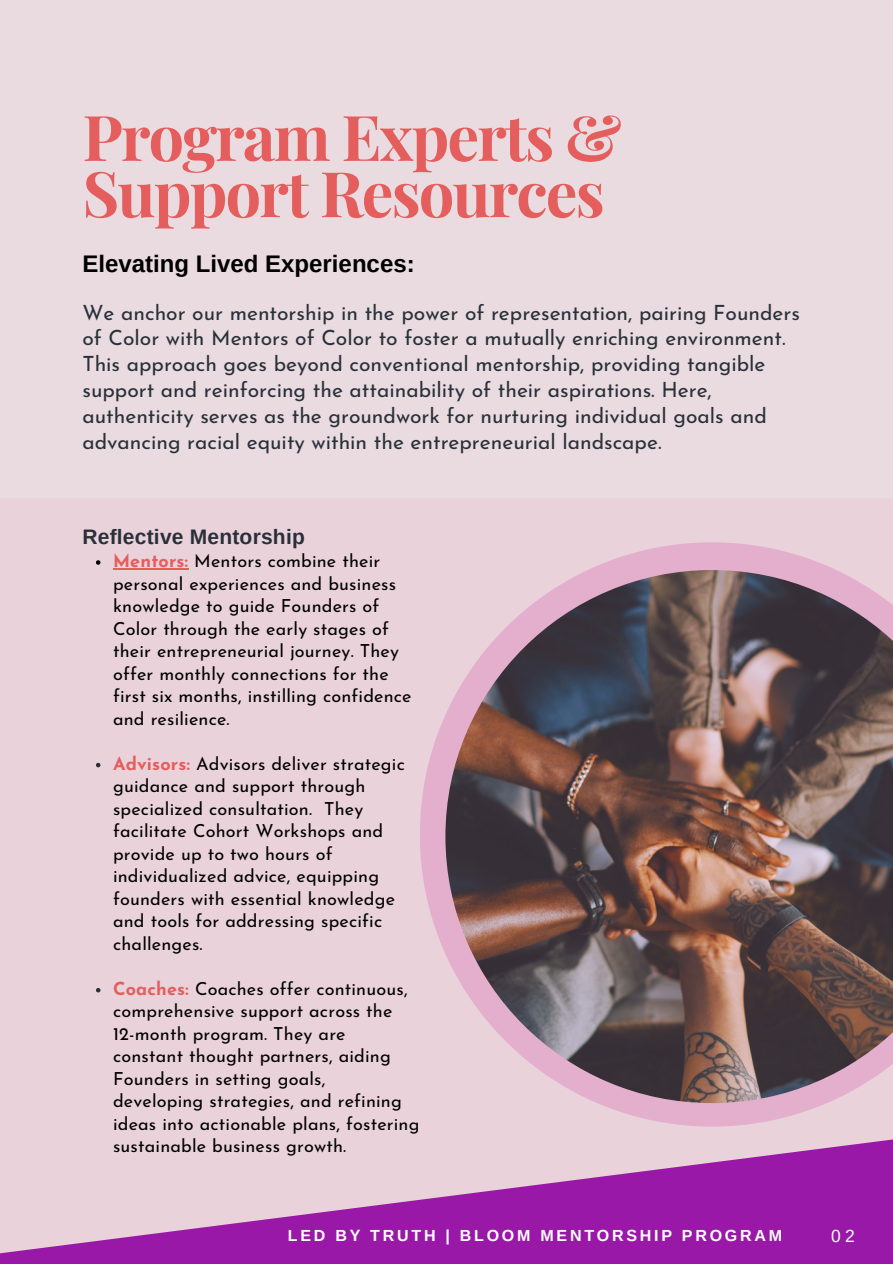
<style>
.page{position:relative;width:893px;height:1264px;background:#fff}
.page>*{position:absolute;margin:0;border:0;box-sizing:border-box;transform-origin:0 0}
.t1{font:700 63px/56.2px "Playfair Display";letter-spacing:-.03em;color:#e45e5e}
.t2{font:700 24px "Arimo";color:#000}
.t3{font:21px/25.8px "Josefin Sans";color:#293039}
.t4{font:700 21px "Arimo";letter-spacing:.01em;color:#293039}
.t5{font:18px/22.5px "Josefin Sans";letter-spacing:.01em;color:#000}
.t6{font:17.55px "Arimo";color:#fff}
.t7{font:700 16.05px "Arimo";letter-spacing:.17em;color:#fff}
.s1{font-weight:700;color:#e45e5e}
</style>
<div class="page">
<div style="left:0;top:0;width:892px;height:1263px;background:#e9dbdf"></div>
<div style="left:0;top:498px;width:892px;height:765px;background:#ead2db"></div>
<svg style="left:96px;top:560px;width:4px;height:4px"></svg>
<hr style="left:113px;top:568px;width:75px;height:1px;background:#e45e5e">
<svg style="left:96px;top:762px;width:4px;height:5px"></svg>
<svg style="left:96px;top:988px;width:4px;height:4px"></svg>
<svg style="left:0;top:1139px;width:892px;height:124px;fill:#9918a8"></svg>
<svg style="left:420px;top:542px;width:416px;height:584px"></svg>
<img style="left:445px;top:570px;width:447px;height:533px">
<p class="t1" style="left:82px;top:107px;width:540px">Program Experts &amp;<br>Support Resources</p>
<p class="t2" style="left:82px;top:250px;width:334px">Elevating Lived Experiences:</p>
<p class="t3" style="left:82px;top:301px;width:719px">We anchor our mentorship in the power of representation, pairing Founders of Color with Mentors of Color to foster a mutually enriching environment.<br>This approach goes beyond conventional mentorship, providing tangible support and reinforcing the attainability of their aspirations. Here, authenticity serves as the groundwork for nurturing individual goals and advancing racial equity within the entrepreneurial landscape.</p>
<p class="t4" style="left:82px;top:525px;width:224px">Reflective Mentorship</p>
<p class="t5" style="left:113px;top:551px;width:300px"><span class="s1">Mentors:</span> Mentors combine their personal experiences and business knowledge to guide Founders of<br>Color through the early stages of their entrepreneurial journey. They offer monthly connections for the first six months, instilling confidence and resilience.</p>
<p class="t5" style="left:113px;top:753px;width:293px"><span class="s1">Advisors:</span> Advisors deliver strategic guidance and support through specialized consultation. They facilitate Cohort Workshops and provide up to two hours of individualized advice, equipping founders with essential knowledge and tools for addressing specific challenges.</p>
<p class="t5" style="left:113px;top:978px;width:308px"><span class="s1">Coaches:</span> Coaches offer continuous, comprehensive support across the 12-month program. They are constant thought partners, aiding Founders in setting goals, developing strategies, and refining ideas into actionable plans, fostering sustainable business growth.</p>
<p class="t7" style="left:288px;top:1226px;width:495px">LED BY TRUTH | BLOOM MENTORSHIP PROGRAM</p>
<p class="t6" style="left:831px;top:1225px;width:25px">02</p>
</div>
